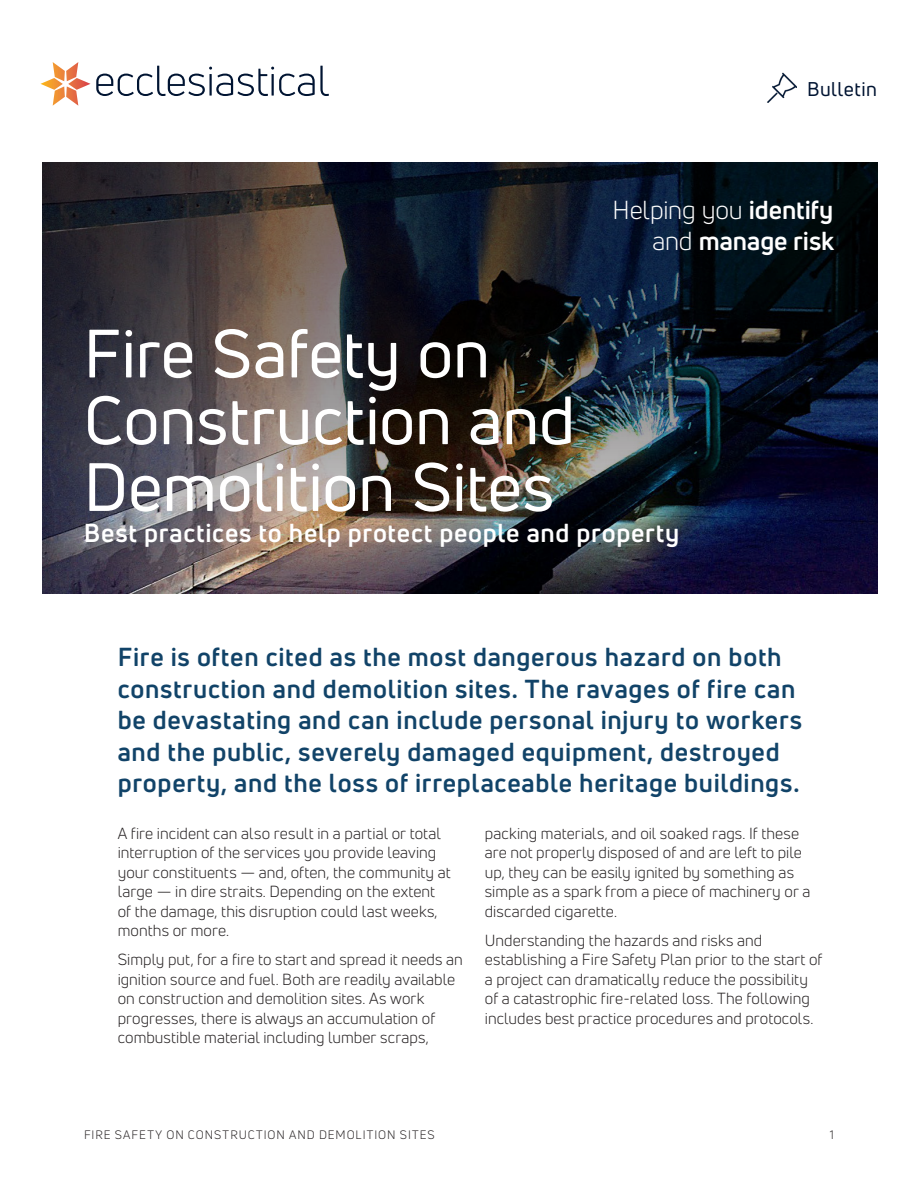
<style>
.page{position:relative;width:918px;height:1188px;background:#fff}
.page>*{position:absolute;margin:0;border:0;box-sizing:border-box;transform-origin:0 0}
.t1{font:66.75px/66.8px "Uni Neue";letter-spacing:-.005em;color:#fff}
.t2{font:700 25.5px/31.5px "Uni Neue";letter-spacing:.025em;color:#114368}
.t3{font:700 25.5px "Uni Neue";letter-spacing:.025em;color:#fff}
.t4{font:700 25.5px/31.5px "Uni Neue";letter-spacing:-.005em;color:#fff;text-align:right}
.t5{font:19.5px "Uni Neue";letter-spacing:.03em;color:#001432}
.t6{font:15.75px/19.5px "Uni Neue";letter-spacing:.005em;color:#231f20}
.t7{font:12px "Uni Neue";letter-spacing:.08em;color:#231f20}
.s1{font-weight:400}
</style>
<div class="page">
<img style="left:43px;top:162px;width:834px;height:432px">
<svg style="left:41px;top:62px;width:288px;height:44px"></svg>
<img style="left:767px;top:73px;width:30px;height:29px">
<p class="t5" style="left:807px;top:77px;width:72px">Bulletin</p>
<p class="t4" style="left:613px;top:194px;width:223px"><span class="s1">Helping you</span> identify <span class="s1">and</span> manage risk</p>
<h1 class="t1" style="left:83px;top:320px;width:493px">Fire Safety on<br>Construction and<br>Demolition Sites</h1>
<h1 class="t3" style="left:84px;top:517px;width:597px">Best practices to help protect people and property</h1>
<h2 class="t2" style="left:118px;top:641px;width:686px">Fire is often cited as the most dangerous hazard on both construction and demolition sites. The ravages of fire can be devastating and can include personal injury to workers and the public, severely damaged equipment, destroyed property, and the loss of irreplaceable heritage buildings.</h2>
<p class="t6" style="left:118px;top:823px;width:334px">A fire incident can also result in a partial or total interruption of the services you provide leaving your constituents — and, often, the community at large — in dire straits. Depending on the extent of the damage, this disruption could last weeks, months or more.</p>
<p class="t6" style="left:118px;top:950px;width:347px">Simply put, for a fire to start and spread it needs an ignition source and fuel. Both are readily available on construction and demolition sites. As work progresses, there is always an accumulation of combustible material including lumber scraps,</p>
<p class="t6" style="left:485px;top:823px;width:327px">packing materials, and oil soaked rags. If these are not properly disposed of and are left to pile up, they can be easily ignited by something as simple as a spark from a piece of machinery or a discarded cigarette.</p>
<p class="t6" style="left:485px;top:930px;width:339px">Understanding the hazards and risks and establishing a Fire Safety Plan prior to the start of a project can dramatically reduce the possibility of a catastrophic fire-related loss. The following includes best practice procedures and protocols.</p>
<p class="t7" style="left:84px;top:1127px;width:352px">FIRE SAFETY ON CONSTRUCTION AND DEMOLITION SITES</p>
<p class="t7" style="left:830px;top:1127px;width:6px">1</p>
</div>
